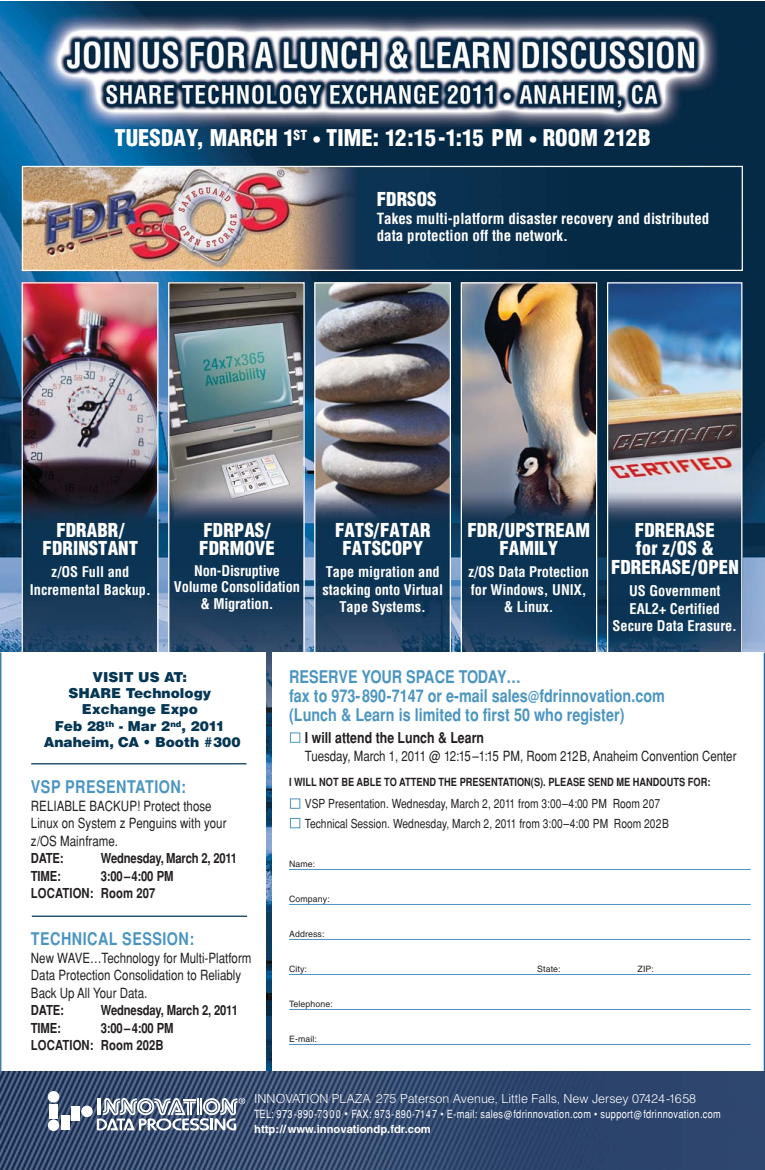
<style>
.page{position:relative;width:765px;height:1170px;background:#fff}
.page>*{position:absolute;margin:0;border:0;box-sizing:border-box;transform-origin:0 0}
.t1{font:900 condensed 22.5px "Helvetica";letter-spacing:.005em;color:#fff}
.t2{font:900 condensed 18.75px/18.8px "Helvetica";letter-spacing:.005em;color:#fff;text-align:center}
.t3{font:700 17.5px/18.8px "Helvetica";color:#4b95c1;scale:.82 1}
.t4{font:700 17.5px "Helvetica";letter-spacing:.035em;color:#4b95c1;scale:.82 1}
.t5{font:700 condensed 15px/17.5px "Helvetica";color:#fff}
.t6{font:700 15px "Helvetica";color:#231f20;scale:.82 1}
.t7{font:700 condensed 14.38px/17.5px "Helvetica";color:#fff;text-align:center}
.t8{font:14px/17.5px "Helvetica";color:#231f20;scale:.82 1}
.t9{font:900 13.75px/16.2px "Helvetica";color:#053654;text-align:center}
.t10{font:700 13.75px "Helvetica";letter-spacing:-.015em;color:#231f20;scale:.82 1}
.t11{font:700 13.75px/17.5px "Helvetica";letter-spacing:.01em;color:#231f20;scale:.82 1}
.t12{font:12.5px "Helvetica";color:#231f20;scale:.82 1}
.t13{font:300 12.5px "Helvetica";color:#fff}
.t14{font:11.25px/15px "Helvetica";letter-spacing:.03em;color:#fff;scale:.82 1}
.t15{font:700 11.25px "Helvetica";color:#231f20;scale:.82 1}
.t16{font:8.75px "Helvetica";letter-spacing:.015em;color:#231f20}
.s1{font-size:17.5px}
.s2{font-size:13.75px}
.s3{color:#fff}
.s4{font-size:12.5px}
.s5{font-size:10px}
.s6{font-weight:700}
</style>
<div class="page">
<img style="left:0;top:1px;width:765px;height:1070px">
<img style="left:21px;top:165px;width:723px;height:560px">
<div style="left:272px;top:653px;width:493px;height:453px;background:#fff"></div>
<div style="left:0;top:653px;width:265px;height:458px;background:#fff"></div>
<hr style="left:32px;top:916px;width:215px;height:1px;background:#053654">
<hr style="left:31px;top:763px;width:216px;height:1px;background:#053654">
<hr style="left:764px;top:653px;width:1px;height:421px;background:#20679d">
<hr style="left:0;top:652px;width:1px;height:422px;background:#20679d">
<img style="left:0;top:1072px;width:765px;height:98px">
<div style="left:48px;top:1091px;width:11px;height:12px;background:#fff;border-radius:50%"></div>
<div style="left:48px;top:1120px;width:11px;height:11px;background:#fff;border-radius:50%"></div>
<div style="left:81px;top:1106px;width:12px;height:11px;background:#fff;border-radius:50%"></div>
<div style="left:49px;top:1104px;width:9px;height:14px;background:#fff"></div>
<div style="left:61px;top:1115px;width:9px;height:15px;background:#fff"></div>
<div style="left:71px;top:1107px;width:9px;height:14px;background:#fff"></div>
<svg style="left:97px;top:1098px;width:148px;height:33px"></svg>
<hr style="left:289px;top:869px;width:462px;height:1px;background:#4b95c1">
<hr style="left:289px;top:904px;width:462px;height:1px;background:#4b95c1">
<hr style="left:289px;top:939px;width:462px;height:1px;background:#4b95c1">
<hr style="left:289px;top:974px;width:462px;height:1px;background:#4b95c1">
<hr style="left:289px;top:1009px;width:462px;height:1px;background:#4b95c1">
<hr style="left:289px;top:1044px;width:462px;height:1px;background:#4b95c1">
<h1 class="t1" style="left:114px;top:129px;width:538px">TUESDAY, MARCH 1<sup>ST</sup> <span class="s1">•</span> TIME: 12:15-1:15 PM <span class="s1">•</span> ROOM 212B</h1>
<h2 class="t2" style="left:377px;top:192px;width:61px">FDRSOS</h2>
<p class="t5" style="left:377px;top:211px;width:334px">Takes multi-platform disaster recovery and distributed data protection off the network.</p>
<h2 class="t2" style="left:335px;top:522px;width:97px">FATS/FATAR<br>FATSCOPY</h2>
<p class="t7" style="left:323px;top:564px;width:122px">Tape migration and stacking onto Virtual<br>Tape Systems.</p>
<h2 class="t2" style="left:468px;top:522px;width:124px">FDR/UPSTREAM<br>FAMILY</h2>
<p class="t7" style="left:469px;top:564px;width:122px">z/OS Data Protection for Windows, UNIX, &amp; Linux.</p>
<h2 class="t2" style="left:199px;top:522px;width:77px;text-align:left">FDRPAS/<br>FDRMOVE</h2>
<p class="t7" style="left:174px;top:564px;width:128px;line-height:16.2px">Non-Disruptive<br>Volume Consolidation &amp; Migration.</p>
<h2 class="t2" style="left:611px;top:522px;width:129px">FDRERASE<br>for z/OS &amp;<br>FDRERASE/OPEN</h2>
<p class="t7" style="left:613px;top:583px;width:126px">US Government<br>EAL2+ Certified<br>Secure Data Erasure.</p>
<p class="t3" style="left:289px;top:670px;width:460px">RESERVE YOUR SPACE TODAY…<br>fax to 973-890-7147 or e-mail sales<span class="s2">@</span>fdrinnovation.com (Lunch &amp; Learn is limited to first 50 who register)</p>
<h2 class="t2" style="left:43px;top:522px;width:97px">FDRABR/<br>FDRINSTANT</h2>
<p class="t7" style="left:30px;top:565px;width:122px">z/OS Full and<br>Incremental Backup.</p>
<p class="t9" style="left:44px;top:670px;width:198px">VISIT US AT:<br>SHARE Technology<br>Exchange Expo<br>Feb 28<sup>th</sup> - Mar 2<sup>nd</sup>, 2011<br>Anaheim, CA • Booth #300</p>
<p class="t6" style="left:289px;top:733px;width:239px"><span class="s3">■</span> I will attend the Lunch &amp; Learn</p>
<p class="t8" style="left:305px;top:749px;width:528px">Tuesday, March 1, 2011 @ 12:15–1:15 PM, Room 212B, Anaheim Convention Center</p>
<p class="t15" style="left:289px;top:778px;width:515px">I WILL NOT BE ABLE TO ATTEND THE PRESENTATION(S). PLEASE SEND ME HANDOUTS FOR:</p>
<p class="t12" style="left:289px;top:799px;width:454px"><span class="s3">■</span> VSP Presentation. Wednesday, March 2, 2011 from 3:00–4:00 PM Room 207</p>
<p class="t12" style="left:289px;top:819px;width:465px"><span class="s3">■</span> Technical Session. Wednesday, March 2, 2011 from 3:00–4:00 PM Room 202B</p>
<p class="t16" style="left:289px;top:861px;width:28px">Name:</p>
<p class="t16" style="left:289px;top:896px;width:42px">Company:</p>
<p class="t16" style="left:289px;top:931px;width:37px">Address:</p>
<p class="t16" style="left:289px;top:966px;width:19px">City:</p>
<p class="t16" style="left:537px;top:966px;width:25px">State:</p>
<p class="t16" style="left:638px;top:966px;width:18px">ZIP:</p>
<p class="t16" style="left:289px;top:1001px;width:45px">Telephone:</p>
<p class="t16" style="left:289px;top:1036px;width:29px">E-mail:</p>
<p class="t4" style="left:31px;top:781px;width:191px">VSP PRESENTATION:</p>
<p class="t8" style="left:31px;top:798px;width:240px">RELIABLE BACKUP! Protect those<br>Linux on System z Penguins with your z/OS Mainframe.</p>
<p class="t10" style="left:31px;top:853px;width:41px">DATE:</p>
<p class="t10" style="left:101px;top:853px;width:168px">Wednesday, March 2, 2011</p>
<p class="t10" style="left:31px;top:871px;width:38px">TIME:</p>
<p class="t11" style="left:31px;top:868px;width:175px;text-indent:70px">3:00–4:00 PM<br>LOCATION: Room 207</p>
<p class="t4" style="left:31px;top:933px;width:201px">TECHNICAL SESSION:</p>
<p class="t8" style="left:31px;top:950px;width:271px">New WAVE…Technology for Multi-Platform<br>Data Protection Consolidation to Reliably<br>Back Up All Your Data.</p>
<p class="t10" style="left:31px;top:1005px;width:42px">DATE:</p>
<p class="t10" style="left:101px;top:1005px;width:169px">Wednesday, March 2, 2011</p>
<p class="t10" style="left:31px;top:1023px;width:38px">TIME:</p>
<p class="t11" style="left:31px;top:1020px;width:176px;text-indent:70px">3:00–4:00 PM<br>LOCATION: Room 202B</p>
<p class="t13" style="left:254px;top:1094px;width:444px">INNOVATION PLAZA 275 Paterson Avenue, Little Falls, New Jersey 07424-1658</p>
<p class="t14" style="left:254px;top:1108px;width:571px">TEL: 973-890-7300 <span class="s4">•</span> FAX: 973-890-7147 • E-mail: sales<span class="s5">@</span>fdrinnovation.com • support<span class="s5">@</span>fdrinnovation.com <span class="s6">http:// www.innovationdp.fdr.com</span></p>
</div>
